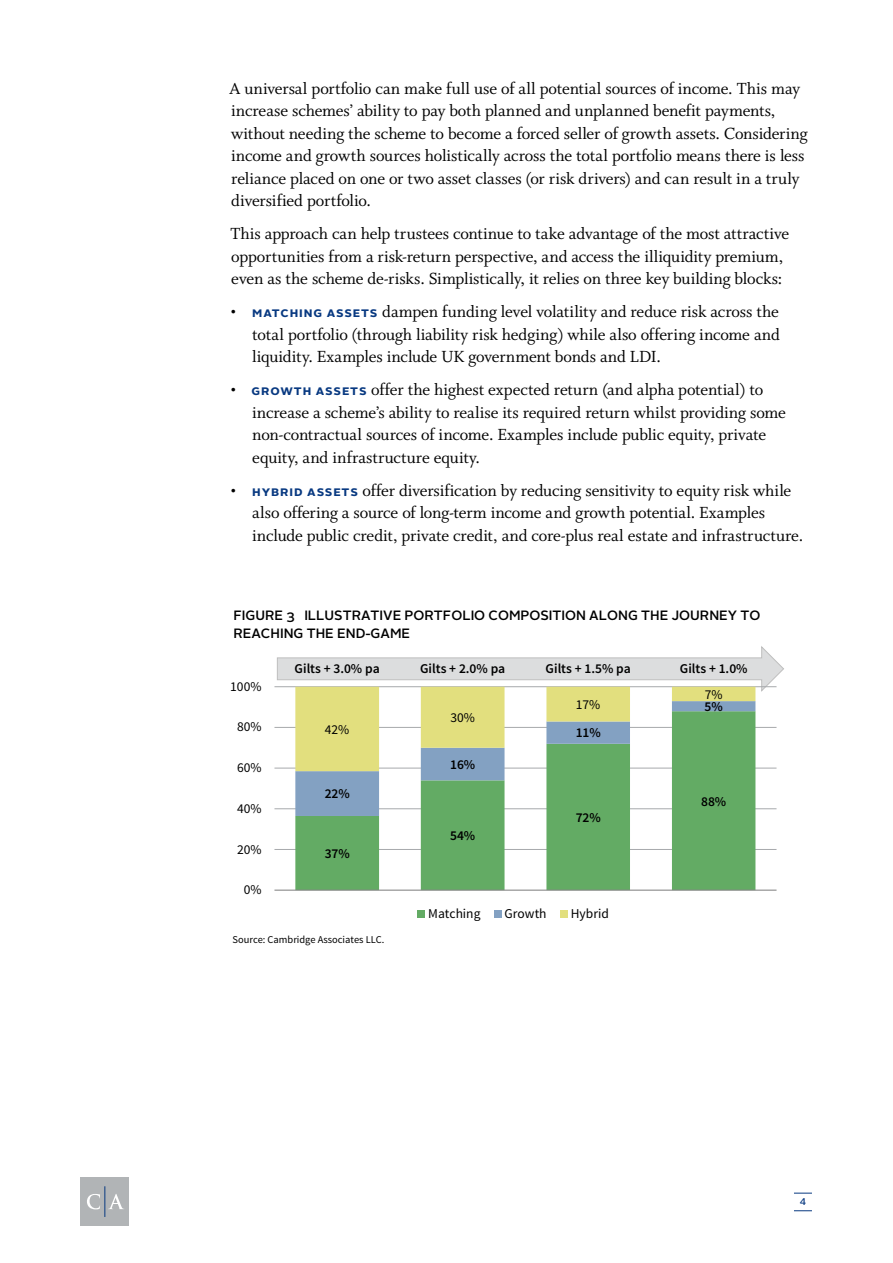
<style>
.page{position:relative;width:893px;height:1263px;background:#fff}
.page>*{position:absolute;margin:0;border:0;box-sizing:border-box;transform-origin:0 0}
.t1{font:18px/22.5px "Whitman";letter-spacing:-.01em;color:#000}
.t2{font:500 13.5px/17.7px "Alright Sans";color:#000}
.t3{font:600 13.5px "Source Sans Pro";letter-spacing:-.005em;color:#000}
.t4{font:13.5px "Source Sans Pro";color:#000}
.t5{font:10.5px "Source Sans Pro";letter-spacing:-.005em;color:#000}
.t6{font:500 9.75px "Alright Sans";color:#083981}
.s1{font-family:"Alright Sans";font-weight:700;font-size:13.5px;color:#083981}
</style>
<div class="page">
<hr style="left:274px;top:849px;width:502px;height:1px;background:#a7a9ac">
<hr style="left:274px;top:808px;width:502px;height:1px;background:#a7a9ac">
<hr style="left:274px;top:768px;width:502px;height:1px;background:#a7a9ac">
<hr style="left:274px;top:727px;width:502px;height:1px;background:#a7a9ac">
<hr style="left:274px;top:686px;width:502px;height:1px;background:#a7a9ac">
<svg style="left:295px;top:816px;width:460px;height:74px;fill:#63ab64"></svg>
<svg style="left:295px;top:771px;width:460px;height:45px"></svg>
<svg style="left:277px;top:646px;width:507px;height:125px"></svg>
<hr style="left:274px;top:890px;width:502px;height:1px;background:#868686">
<div style="left:417px;top:910px;width:8px;height:7px;background:#63ab64"></div>
<div style="left:494px;top:910px;width:7px;height:7px;background:#83a1c2"></div>
<div style="left:560px;top:910px;width:7px;height:7px;background:#e2df7e"></div>
<div style="left:80px;top:1177px;width:49px;height:49px;background:#b1b4b6"></div>
<svg style="left:87px;top:1194px;width:13px;height:15px"></svg>
<svg style="left:108px;top:1194px;width:16px;height:15px"></svg>
<hr style="left:104px;top:1186px;width:1px;height:31px;background:#083981">
<svg style="left:794px;top:1193px;width:18px;height:1px"></svg>
<svg style="left:794px;top:1210px;width:18px;height:1px"></svg>
<p class="t1" style="left:230px;top:77px;width:580px">A universal portfolio can make full use of all potential sources of income. This may increase schemes’ ability to pay both planned and unplanned benefit payments, without needing the scheme to become a forced seller of growth assets. Considering income and growth sources holistically across the total portfolio means there is less reliance placed on one or two asset classes (or risk drivers) and can result in a truly diversified portfolio.</p>
<p class="t1" style="left:230px;top:223px;width:560px">This approach can help trustees continue to take advantage of the most attractive opportunities from a risk-return perspective, and access the illiquidity premium, even as the scheme de-risks. Simplistically, it relies on three key building blocks:</p>
<p class="t1" style="left:252px;top:301px;width:529px;text-align:justify;text-indent:-22px">• <span class="s1">M atching assets</span> dampen funding level volatility and reduce risk across the total portfolio (through liability risk hedging) while also offering income and liquidity. Examples include UK government bonds and LDI.</p>
<p class="t1" style="left:252px;top:379px;width:535px;text-indent:-22px">• <span class="s1">G rowth assets</span> offer the highest expected return (and alpha potential) to increase a scheme’s ability to realise its required return whilst providing some non-contractual sources of income. Examples include public equity, private equity, and infrastructure equity.</p>
<p class="t1" style="left:252px;top:479px;width:552px;text-indent:-22px">• <span class="s1">H ybrid assets</span> offer diversification by reducing sensitivity to equity risk while also offering a source of long-term income and growth potential. Examples include public credit, private credit, and core-plus real estate and infrastructure.</p>
<p class="t2" style="left:233px;top:607px;width:528px">FIGURE 3 ILLUSTRATIVE PORTFOLIO COMPOSITION ALONG THE JOURNEY TO<br>REACHING THE END-GAME</p>
<p class="t4" style="left:230px;top:678px;width:33px">100%</p>
<p class="t4" style="left:237px;top:719px;width:26px">80%</p>
<p class="t4" style="left:237px;top:759px;width:26px">60%</p>
<p class="t4" style="left:237px;top:800px;width:26px">40%</p>
<p class="t4" style="left:237px;top:841px;width:26px">20%</p>
<p class="t4" style="left:244px;top:881px;width:19px">0%</p>
<p class="t3" style="left:295px;top:659px;width:87px">Gilts + 3.0% pa</p>
<p class="t3" style="left:420px;top:659px;width:87px">Gilts + 2.0% pa</p>
<p class="t3" style="left:546px;top:659px;width:87px">Gilts + 1.5% pa</p>
<p class="t3" style="left:680px;top:659px;width:69px">Gilts + 1.0%</p>
<p class="t4" style="left:325px;top:721px;width:26px">42%</p>
<p class="t3" style="left:325px;top:785px;width:27px">22%</p>
<p class="t3" style="left:325px;top:845px;width:27px">37%</p>
<p class="t4" style="left:450px;top:709px;width:26px">30%</p>
<p class="t3" style="left:450px;top:756px;width:27px">16%</p>
<p class="t3" style="left:450px;top:827px;width:27px">54%</p>
<p class="t4" style="left:576px;top:696px;width:26px">17%</p>
<p class="t3" style="left:576px;top:724px;width:27px">11%</p>
<p class="t3" style="left:576px;top:809px;width:27px">72%</p>
<p class="t4" style="left:428px;top:905px;width:54px">Matching</p>
<p class="t4" style="left:505px;top:905px;width:43px">Growth</p>
<p class="t4" style="left:571px;top:905px;width:40px">Hybrid</p>
<p class="t4" style="left:705px;top:686px;width:19px">7%</p>
<p class="t3" style="left:705px;top:698px;width:20px">5%</p>
<p class="t3" style="left:701px;top:792px;width:27px">88%</p>
<p class="t5" style="left:233px;top:932px;width:153px">Source: Cambridge Associates LLC.</p>
<p class="t6" style="left:800px;top:1195px;width:8px">4</p>
</div>
